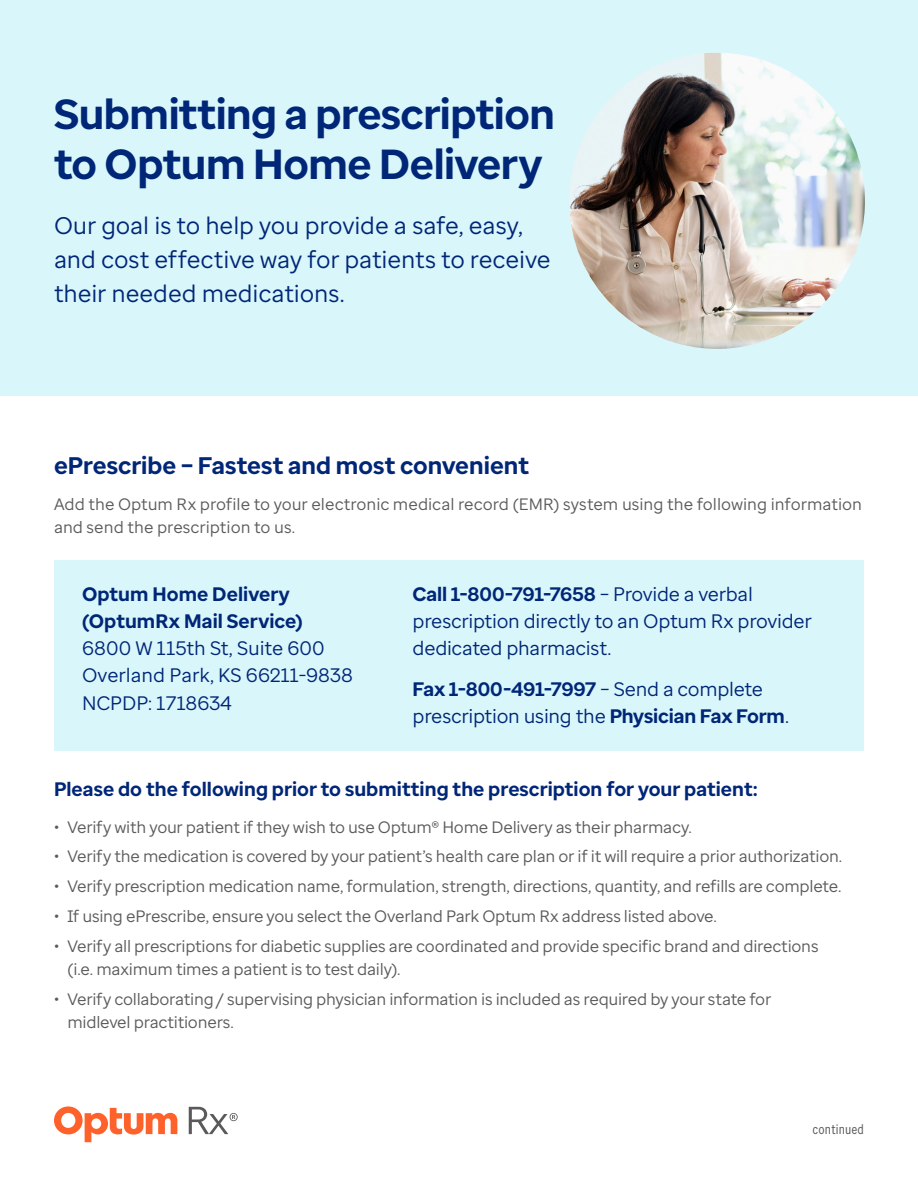
<style>
.page{position:relative;width:918px;height:1188px;background:#fff}
.page>*{position:absolute;margin:0;border:0;box-sizing:border-box;transform-origin:0 0}
.t1{font:700 42px/50.4px "Optum Sans";letter-spacing:-.01em;color:#002677}
.t2{font:24px/33.6px "Optum Sans";letter-spacing:-.005em;color:#002677}
.t3{font:700 24px "Optum Sans";color:#002677}
.t4{font:19.5px/27.3px "Optum Sans";letter-spacing:-.01em;color:#002677}
.t5{font:700 19.5px/27.3px "Optum Sans";letter-spacing:.005em;color:#002677}
.t6{font:16.5px/23.1px "Optum Sans";letter-spacing:-.015em;color:#5a5a5a}
.t7{font:13.5px "Optum Sans Cond";letter-spacing:.01em;color:#5a5a5a}
.s1{font-weight:700}
</style>
<div class="page">
<div style="left:0;top:0;width:918px;height:396px;background:#d9f6fa"></div>
<div style="left:54px;top:560px;width:810px;height:190px;background:#d9f6fa"></div>
<img style="left:569px;top:53px;width:296px;height:296px;border-radius:148px">
<svg style="left:189px;top:1107px;width:49px;height:27px"></svg>
<svg style="left:54px;top:1106px;width:123px;height:36px"></svg>
<h1 class="t1" style="left:54px;top:89px;width:502px">Submitting a prescription to Optum Home Delivery</h1>
<h2 class="t2" style="left:54px;top:209px;width:498px">Our goal is to help you provide a safe, easy, and cost effective way for patients to receive their needed medications.</h2>
<h2 class="t3" style="left:54px;top:449px;width:477px">ePrescribe – Fastest and most convenient</h2>
<p class="t6" style="left:54px;top:493px;width:810px">Add the Optum Rx profile to your electronic medical record (EMR) system using the following information and send the prescription to us.</p>
<p class="t5" style="left:82px;top:580px;width:222px">Optum Home Delivery (OptumRx Mail Service)</p>
<p class="t4" style="left:82px;top:635px;width:272px;line-height:26.1px">6800 W 115th St, Suite 600<br>Overland Park, KS 66211-9838</p>
<p class="t4" style="left:82px;top:689px;width:152px">NCPDP: 1718634</p>
<p class="t4" style="left:413px;top:580px;width:401px"><span class="s1">Call 1-800-791-7658</span> – Provide a verbal prescription directly to an Optum Rx provider dedicated pharmacist.</p>
<p class="t4" style="left:413px;top:675px;width:378px"><span class="s1">Fax 1-800-491-7997</span> – Send a complete prescription using the <span class="s1">Physician Fax Form</span>.</p>
<p class="t5" style="left:54px;top:776px;width:705px">Please do the following prior to submitting the prescription for your patient:</p>
<p class="t6" style="left:54px;top:815px;width:639px">• Verify with your patient if they wish to use Optum® Home Delivery as their pharmacy.</p>
<p class="t6" style="left:54px;top:845px;width:790px">• Verify the medication is covered by your patient’s health care plan or if it will require a prior authorization.</p>
<p class="t6" style="left:54px;top:875px;width:789px">• Verify prescription medication name, formulation, strength, directions, quantity, and refills are complete.</p>
<p class="t6" style="left:54px;top:905px;width:664px">• If using ePrescribe, ensure you select the Overland Park Optum Rx address listed above.</p>
<p class="t6" style="left:67px;top:935px;width:753px;text-indent:-13px">• Verify all prescriptions for diabetic supplies are coordinated and provide specific brand and directions (i.e. maximum times a patient is to test daily).</p>
<p class="t6" style="left:67px;top:987px;width:705px;text-indent:-13px">• Verify collaborating / supervising physician information is included as required by your state for midlevel practitioners.</p>
<p class="t7" style="left:813px;top:1121px;width:53px">continued</p>
</div>
